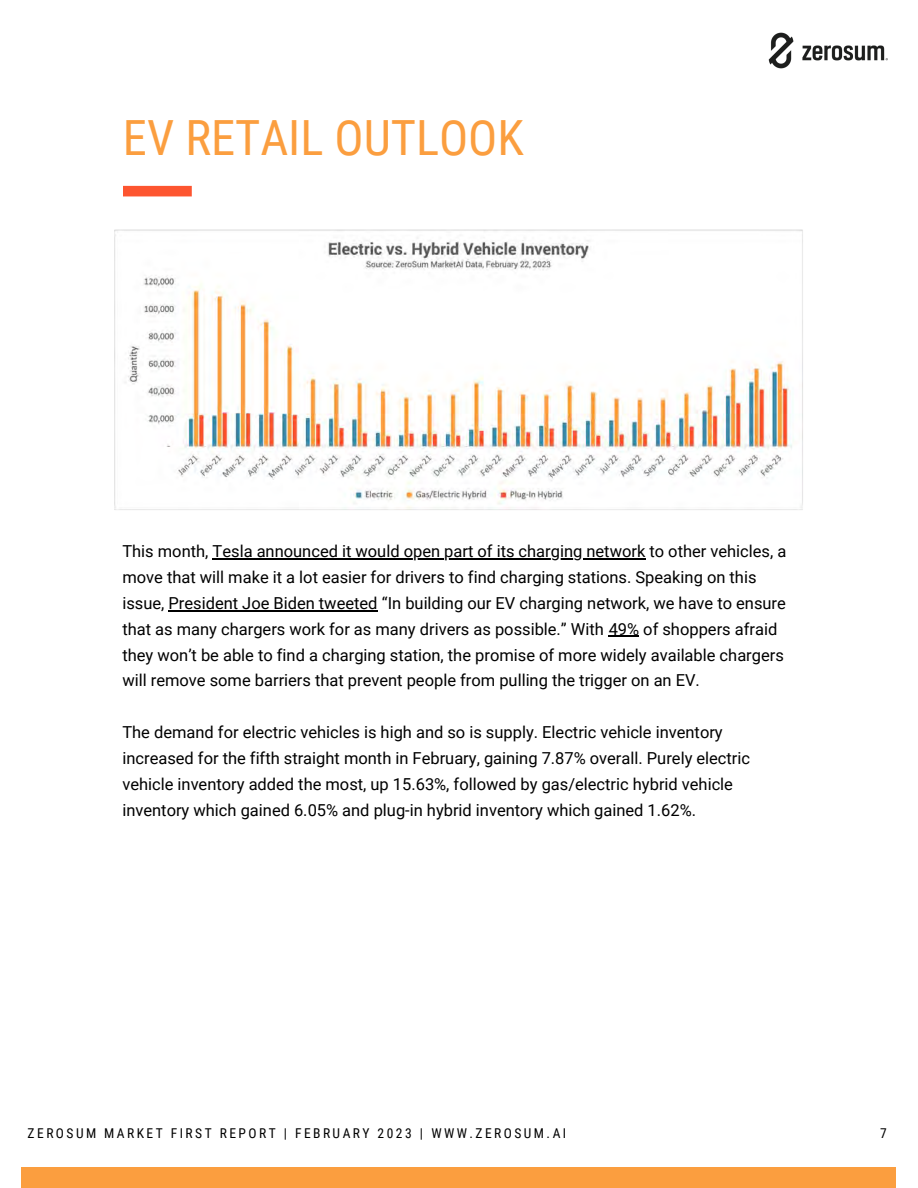
<style>
.page{position:relative;width:918px;height:1188px;background:#fff}
.page>*{position:absolute;margin:0;border:0;box-sizing:border-box;transform-origin:0 0}
.t1{font:48.6px "Roboto Condensed";color:#fb9e3f}
.t2{font:16.5px/25.8px "Roboto";color:#000}
.t3{font:13.5px "Roboto Condensed";letter-spacing:.18em;color:#000}
</style>
<div class="page">
<div style="left:21px;top:1167px;width:875px;height:21px;background:#fb9e3f"></div>
<div style="left:123px;top:186px;width:69px;height:10px;background:#fd5530"></div>
<img style="left:768px;top:32px;width:120px;height:37px">
<img style="left:115px;top:229px;width:688px;height:281px">
<hr style="left:213px;top:558px;width:433px;height:1px;background:#000">
<hr style="left:169px;top:610px;width:209px;height:1px;background:#000">
<hr style="left:609px;top:636px;width:30px;height:1px;background:#000">
<h1 class="t1" style="left:123px;top:110px;width:402px">EV RETAIL OUTLOOK</h1>
<p class="t2" style="left:122px;top:539px;width:665px">This month, Tesla announced it would open part of its charging network to other vehicles, a move that will make it a lot easier for drivers to find charging stations. Speaking on this issue, President Joe Biden tweeted “In building our EV charging network, we have to ensure that as many chargers work for as many drivers as possible.” With 49% of shoppers afraid they won’t be able to find a charging station, the promise of more widely available chargers will remove some barriers that prevent people from pulling the trigger on an EV.</p>
<p class="t2" style="left:122px;top:720px;width:629px">The demand for electric vehicles is high and so is supply. Electric vehicle inventory increased for the fifth straight month in February, gaining 7.87% overall. Purely electric vehicle inventory added the most, up 15.63%, followed by gas/electric hybrid vehicle inventory which gained 6.05% and plug-in hybrid inventory which gained 1.62%.</p>
<p class="t3" style="left:28px;top:1125px;width:540px">ZEROSUM MARKET FIRST REPORT | FEBRUARY 2023 | WWW.ZEROSUM.AI</p>
<p class="t3" style="left:880px;top:1125px;width:8px">7</p>
</div>
